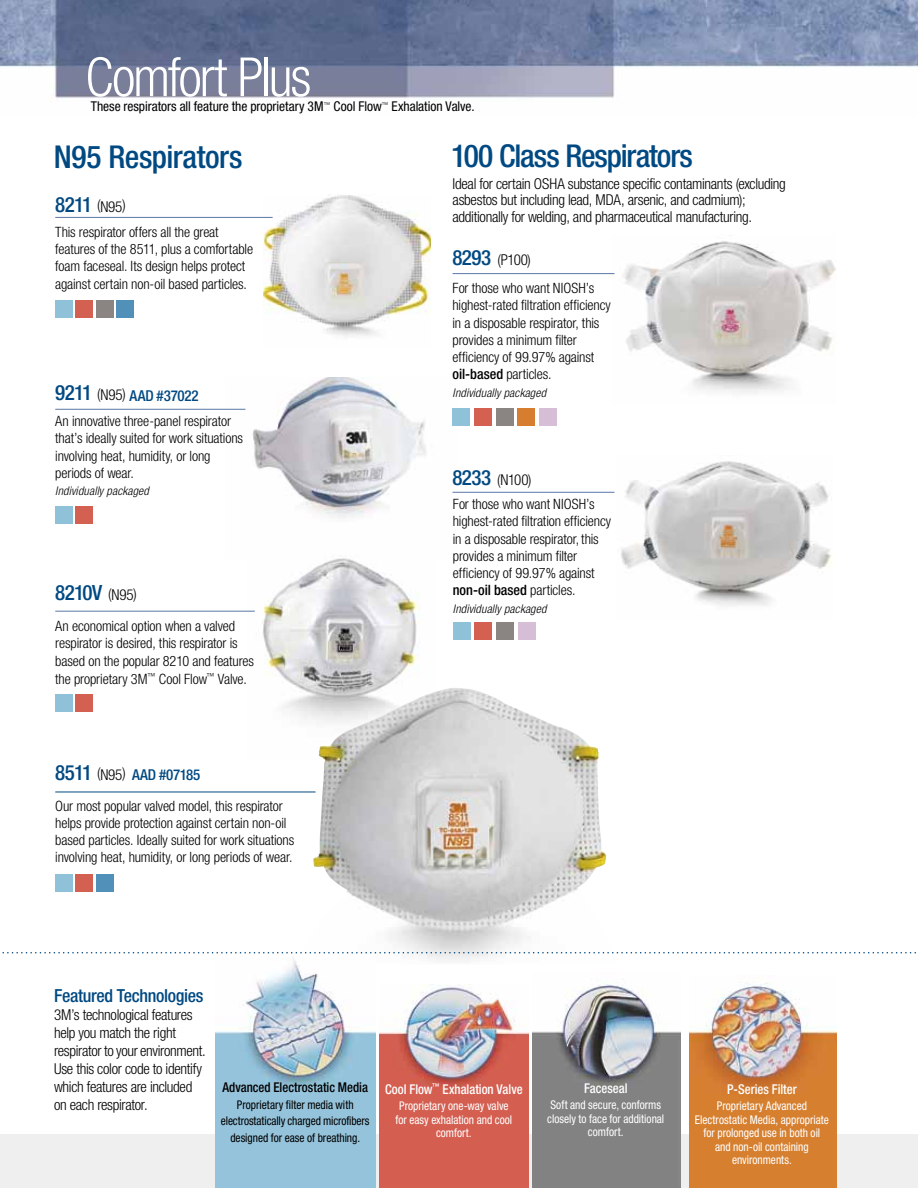
<style>
.page{position:relative;width:918px;height:1188px;background:#fff}
.page>*{position:absolute;margin:0;border:0;box-sizing:border-box;transform-origin:0 0}
.t1{font:300 condensed 54px "Helvetica Neue LT Std";letter-spacing:-.04em;color:#fff}
.t2{font:500 condensed 31.5px "Helvetica Neue LT Std";letter-spacing:-.025em;color:#004982}
.t3{font:500 condensed 21px "Helvetica Neue LT Std";letter-spacing:-.035em;color:#004982}
.t4{font:500 condensed 18px "Helvetica Neue LT Std";letter-spacing:-.02em;color:#004982}
.t5{font:300 condensed 15px/18px "Helvetica Neue LT Std";letter-spacing:-.02em;color:#000}
.t6{font:500 condensed 15px "Helvetica Neue LT Std";letter-spacing:-.015em;color:#004982}
.t7{font:300 condensed 14.25px/17.2px "Helvetica Neue LT Std";letter-spacing:-.01em;color:#000}
.t8{font:condensed 13.5px "Helvetica Neue LT Std";letter-spacing:-.005em;color:#000}
.t9{font:500 condensed 13.5px "Helvetica Neue LT Std";color:#fff;scale:.95 1}
.t10{font:500 condensed 13.5px "Helvetica Neue LT Std";color:#000;scale:.95 1}
.t11{font:condensed 12px/13.5px "Helvetica Neue LT Std";color:#fff;text-align:center;scale:.95 1}
.t12{font:condensed 12px/16.5px "Helvetica Neue LT Std";letter-spacing:-.005em;color:#000;text-align:center;scale:.95 1}
.t13{font:italic 300 condensed 12px "Helvetica Neue LT Std";letter-spacing:.015em;color:#000}
.s1{font-weight:500;font-size:21px;color:#004982}
.s2{font-size:21px}
.s3{font-weight:300;color:#000}
.s4{font-weight:300;font-size:15px;color:#000}
.s5{font-weight:500}
</style>
<div class="page">
<img style="left:0;top:0;width:918px;height:102px">
<hr style="left:378px;top:0;width:1px;height:122px;background:#fff">
<img style="left:264px;top:195px;width:167px;height:141px">
<img style="left:226px;top:377px;width:231px;height:141px">
<img style="left:612px;top:241px;width:224px;height:152px">
<div style="left:0;top:1135px;width:918px;height:53px;background:#efefef"></div>
<img style="left:380px;top:985px;width:148px;height:203px">
<img style="left:215px;top:953px;width:160px;height:235px">
<img style="left:532px;top:984px;width:148px;height:204px">
<img style="left:689px;top:983px;width:148px;height:205px">
<img style="left:247px;top:558px;width:172px;height:158px">
<img style="left:300px;top:688px;width:318px;height:276px">
<svg style="left:2px;top:952px;width:914px;height:1px"></svg>
<hr style="left:55px;top:792px;width:261px;height:1px;background:#004982">
<hr style="left:55px;top:217px;width:218px;height:1px;background:#5a77a7">
<hr style="left:55px;top:409px;width:190px;height:1px;background:#5a77a7">
<hr style="left:55px;top:611px;width:200px;height:1px;background:#5a77a7">
<div style="left:55px;top:300px;width:18px;height:18px;background:#8fc2d9"></div>
<div style="left:76px;top:300px;width:17px;height:18px;background:#d46051"></div>
<div style="left:117px;top:300px;width:17px;height:18px;background:#5190b8"></div>
<div style="left:96px;top:300px;width:17px;height:18px;background:#8a8583"></div>
<div style="left:55px;top:506px;width:18px;height:17px;background:#8fc2d9"></div>
<div style="left:76px;top:506px;width:17px;height:17px;background:#d46051"></div>
<div style="left:55px;top:874px;width:18px;height:18px;background:#8fc2d9"></div>
<div style="left:76px;top:874px;width:17px;height:18px;background:#d46051"></div>
<div style="left:97px;top:874px;width:17px;height:18px;background:#5190b8"></div>
<hr style="left:453px;top:273px;width:162px;height:1px;background:#5a77a7">
<div style="left:453px;top:409px;width:17px;height:17px;background:#8fc2d9"></div>
<div style="left:474px;top:409px;width:17px;height:17px;background:#d46051"></div>
<div style="left:496px;top:409px;width:18px;height:17px;background:#8a8583"></div>
<div style="left:517px;top:409px;width:18px;height:17px;background:#d77d30"></div>
<div style="left:539px;top:409px;width:18px;height:17px;background:#d6bfd6"></div>
<img style="left:621px;top:461px;width:211px;height:145px">
<hr style="left:453px;top:492px;width:162px;height:1px;background:#5a77a7">
<div style="left:453px;top:622px;width:17px;height:18px;background:#8fc2d9"></div>
<div style="left:474px;top:622px;width:18px;height:18px;background:#d46051"></div>
<div style="left:496px;top:622px;width:17px;height:18px;background:#8a8583"></div>
<div style="left:519px;top:622px;width:17px;height:18px;background:#d6bfd6"></div>
<div style="left:55px;top:694px;width:18px;height:18px;background:#8fc2d9"></div>
<div style="left:76px;top:694px;width:17px;height:18px;background:#d46051"></div>
<h1 class="t1" style="left:85px;top:46px;width:228px">Comfort Plus</h1>
<p class="t8" style="left:91px;top:99px;width:385px">These respirators all feature the proprietary 3M<sup>™</sup> Cool Flow<sup>™</sup> Exhalation Valve.</p>
<h2 class="t2" style="left:54px;top:138px;width:190px">N95 Respirators</h2>
<p class="t5" style="left:55px;top:197px;width:72px"><span class="s1">8211</span> (N95)</p>
<p class="t7" style="left:55px;top:223px;width:199px">This respirator offers all the great features of the 8511, plus a comfortable foam faceseal. Its design helps protect against certain non-oil based particles.</p>
<p class="t6" style="left:55px;top:387px;width:145px"><span class="s2">9211</span> <span class="s3">(N95)</span> AAD #37022</p>
<p class="t7" style="left:55px;top:412px;width:189px">An innovative three-panel respirator that’s ideally suited for work situations involving heat, humidity, or long periods of wear.</p>
<p class="t13" style="left:55px;top:484px;width:95px">Individually packaged</p>
<h3 class="t3" style="left:55px;top:581px;width:83px">8210V <span class="s4">(N95)</span></h3>
<p class="t7" style="left:55px;top:617px;width:200px">An economical option when a valved respirator is desired, this respirator is based on the popular 8210 and features the proprietary 3M<sup>™</sup> Cool Flow<sup>™</sup> Valve.</p>
<p class="t6" style="left:55px;top:766px;width:147px"><span class="s2">8511</span> <span class="s3">(N95)</span> AAD #07185</p>
<p class="t7" style="left:55px;top:797px;width:241px">Our most popular valved model, this respirator helps provide protection against certain non-oil based particles. Ideally suited for work situations involving heat, humidity, or long periods of wear.</p>
<h2 class="t2" style="left:451px;top:137px;width:244px">100 Class Respirators</h2>
<p class="t5" style="left:453px;top:175px;width:335px;line-height:16.5px">Ideal for certain OSHA substance specific contaminants (excluding asbestos but including lead, MDA, arsenic, and cadmium); additionally for welding, and pharmaceutical manufacturing.</p>
<p class="t5" style="left:453px;top:251px;width:80px"><span class="s1">8293</span> (P100)</p>
<p class="t7" style="left:453px;top:279px;width:160px">For those who want NIOSH’s highest-rated filtration efficiency in a disposable respirator, this provides a minimum filter efficiency of 99.97% against <span class="s5">oil-based</span> particles.</p>
<p class="t13" style="left:453px;top:386px;width:95px">Individually packaged</p>
<p class="t5" style="left:453px;top:470px;width:81px"><span class="s1">8233</span> (N100)</p>
<p class="t7" style="left:453px;top:495px;width:160px">For those who want NIOSH’s highest-rated filtration efficiency in a disposable respirator, this provides a minimum filter efficiency of 99.97% against <span class="s5">non-oil based</span> particles.</p>
<p class="t13" style="left:453px;top:602px;width:95px">Individually packaged</p>
<p class="t4" style="left:54px;top:984px;width:151px">Featured Technologies</p>
<p class="t5" style="left:54px;top:1005px;width:153px">3M’s technological features help you match the right respirator to your environment.<br>Use this color code to identify which features are included on each respirator.</p>
<p class="t10" style="left:222px;top:1079px;width:155px">Advanced Electrostatic Media</p>
<p class="t12" style="left:221px;top:1096px;width:158px">Proprietary filter media with electrostatically charged microfibers designed for ease of breathing.</p>
<p class="t9" style="left:385px;top:1081px;width:146px">Cool Flow<sup>™</sup> Exhalation Valve</p>
<p class="t11" style="left:396px;top:1099px;width:124px">Proprietary one-way valve for easy exhalation and cool comfort.</p>
<p class="t9" style="left:584px;top:1080px;width:47px">Faceseal</p>
<p class="t11" style="left:547px;top:1098px;width:125px">Soft and secure, conforms closely to face for additional comfort.</p>
<p class="t9" style="left:727px;top:1081px;width:75px">P-Series Filter</p>
<p class="t11" style="left:695px;top:1099px;width:142px">Proprietary Advanced<br>Electrostatic Media, appropriate for prolonged use in both oil and non-oil containing environments.</p>
</div>
